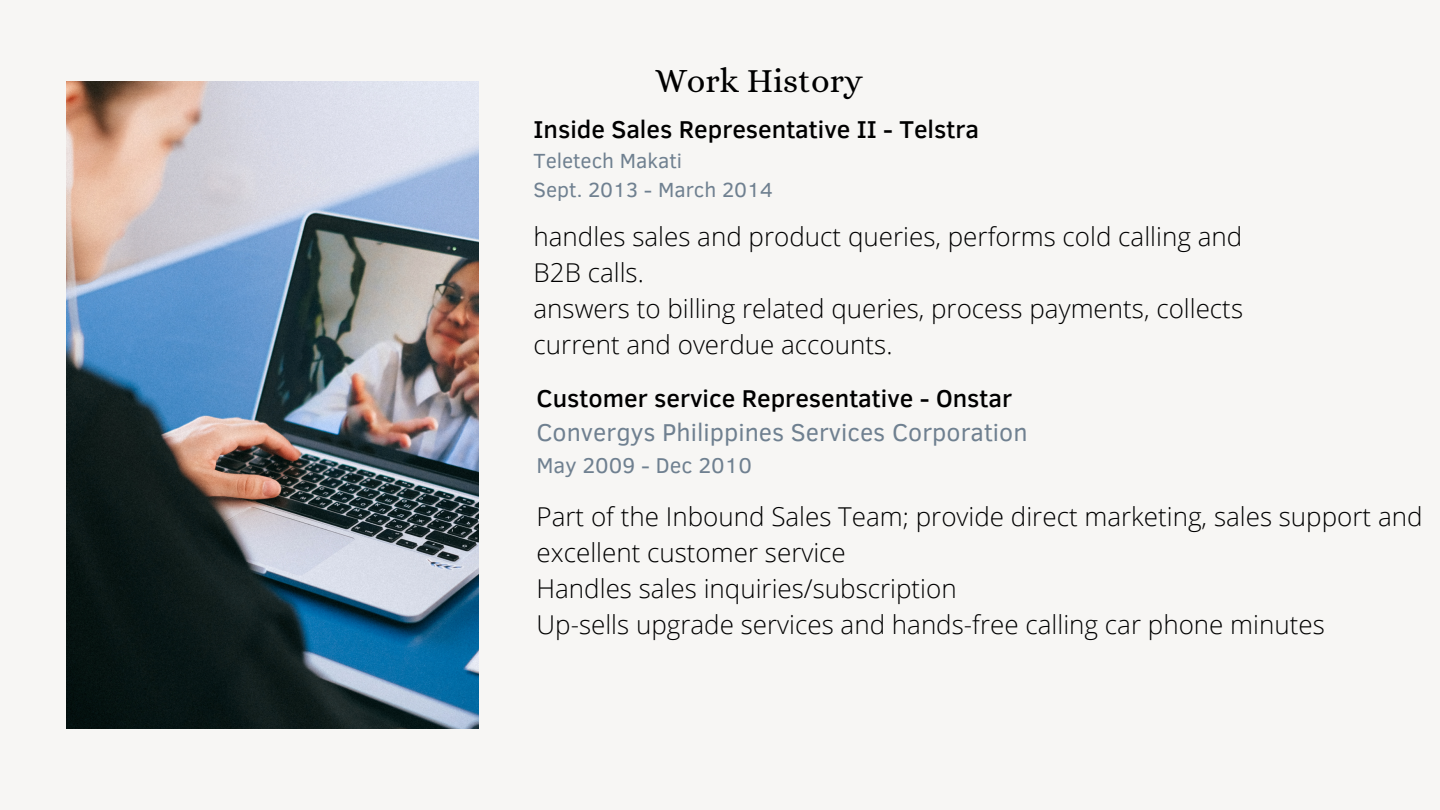
<style>
.page{position:relative;width:1440px;height:810px;background:#f7f6f4}
.page>*{position:absolute;margin:0;border:0;box-sizing:border-box;transform-origin:0 0}
.t1{font:34px "Alice";color:#000}
.t2{font:300 26px/36px "Open Sans";color:#000}
.t3{font:500 25px "Clear Sans";color:#000}
.t4{font:25px "Clear Sans";color:#6f8090}
.t5{font:22px "Clear Sans";color:#6f8090}
.t6{font:21px "Clear Sans";color:#6f8090}
</style>
<div class="page">
<img style="left:67px;top:81px;width:412px;height:648px">
<p class="t1" style="left:655px;top:61px;width:209px">Work History</p>
<p class="t3" style="left:534px;top:111px;width:447px">Inside Sales Representative II - Telstra</p>
<p class="t6" style="left:534px;top:145px;width:150px">Teletech Makati</p>
<p class="t6" style="left:534px;top:175px;width:241px">Sept. 2013 - March 2014</p>
<p class="t2" style="left:534px;top:218px;width:710px">handles sales and product queries, performs cold calling and</p>
<p class="t2" style="left:534px;top:254px;width:112px">B2B calls.</p>
<p class="t2" style="left:534px;top:290px;width:711px">answers to billing related queries, process payments, collects current and overdue accounts.</p>
<p class="t3" style="left:537px;top:380px;width:477px">Customer service Representative - Onstar</p>
<p class="t4" style="left:537px;top:414px;width:492px">Convergys Philippines Services Corporation</p>
<p class="t5" style="left:537px;top:449px;width:217px">May 2009 - Dec 2010</p>
<p class="t2" style="left:537px;top:498px;width:888px">Part of the Inbound Sales Team; provide direct marketing, sales support and excellent customer service</p>
<p class="t2" style="left:537px;top:570px;width:422px">Handles sales inquiries/subscription</p>
<p class="t2" style="left:537px;top:606px;width:790px">Up-sells upgrade services and hands-free calling car phone minutes</p>
</div>
